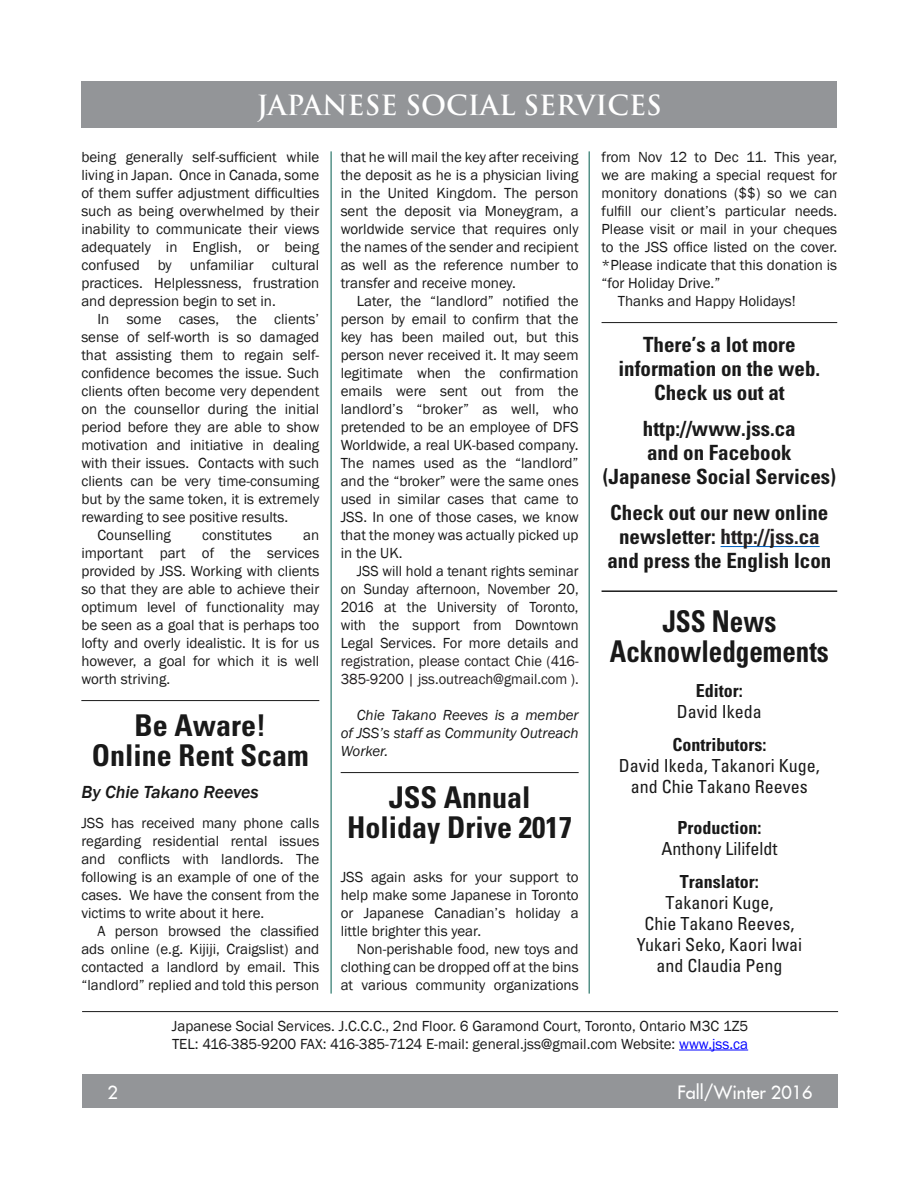
<style>
.page{position:relative;width:918px;height:1188px;background:#fff}
.page>*{position:absolute;margin:0;border:0;box-sizing:border-box;transform-origin:0 0}
.Article_Heading_Medi{font:700 condensed 30px/30px "Univers";color:#191919;text-align:center}
.Article_Heading_Medi-2{font:700 condensed 30px/30px "Univers";color:#191919;text-align:center;scale:.9 1}
.Article_Heading_Smal{font:700 condensed 30px/30px "Univers";color:#191919;text-align:center}
.t1{font:700 27px "Trajan Pro";color:#fff}
.Article_Heading_Smal-2{font:700 condensed 21px/24px "Univers";color:#191919;text-align:center}
.Article_Heading_Smal-3{font:condensed 18px/21px "Univers";color:#191919;text-align:center}
.Author{font:italic 500 18px "Franklin Gothic";color:#191919}
.t2{font:18px "Futura";color:#fff}
.Paragraph_Next{font:15px/18px "Franklin Gothic";color:#191919;text-align:justify}
.Paragraph_First{font:15px/18px "Franklin Gothic";color:#191919;text-align:justify}
.Paragraph_Last{font:15px/18px "Franklin Gothic";color:#191919;text-align:justify}
.Last_Page_Name__Addr{font:15px/18px "Franklin Gothic";color:#191919}
.Paragraph_Last-2{font:italic 15px/18px "Franklin Gothic";color:#191919;text-align:justify}
.s1{color:#231f20}
.s2{font-weight:700}
.s3{color:#00f}
</style>
<div class="page">
<hr style="left:331px;top:151px;width:1px;height:843px;background:#005b4d">
<hr style="left:589px;top:151px;width:1px;height:843px;background:#005b4d">
<div style="left:81px;top:82px;width:756px;height:46px;background:#939598"></div>
<div style="left:82px;top:1074px;width:756px;height:34px;background:#939598"></div>
<hr style="left:341px;top:772px;width:238px;height:1px;background:#191919">
<hr style="left:81px;top:700px;width:238px;height:1px;background:#191919">
<hr style="left:602px;top:322px;width:235px;height:1px;background:#191919">
<hr style="left:721px;top:546px;width:99px;height:1px;background:#0563c1">
<hr style="left:602px;top:590px;width:235px;height:2px;background:#191919">
<hr style="left:82px;top:1011px;width:756px;height:1px;background:#191919">
<hr style="left:679px;top:1050px;width:69px;height:1px;background:#00f">
<p class="t1" style="left:257px;top:88px;width:407px">JAPANESE SOCIAL SERVICES</p>
<p class="Paragraph_Next" style="left:81px;top:148px;width:240px">being generally self-sufficient while living in Japan. Once in Canada, some of them suffer adjustment difficulties such as being overwhelmed by their inability to communicate their views adequately in English, or being confused by unfamiliar cultural practices. Helplessness, frustration and depression begin to set in.</p>
<p class="Paragraph_Next" style="left:81px;top:310px;width:239px;text-indent:16px">In some cases, the clients’ sense of self-worth is so damaged that assisting them to regain self&shy;confidence becomes the issue. Such clients often become very dependent on the counsellor during the initial period before they are able to show motivation and initiative in dealing with their issues. Contacts with such clients can be very time-consuming but by the same token, it is extremely rewarding to see positive results.</p>
<p class="Paragraph_Last" style="left:98px;top:526px;width:75px">Counselling</p>
<p class="Paragraph_Last" style="left:202px;top:526px;width:71px">constitutes</p>
<p class="Paragraph_Last" style="left:81px;top:526px;width:239px;text-indent:222px">an important part of the services provided by JSS. Working with clients so that they are able to achieve their optimum level of functionality may be seen as a goal that is perhaps too lofty and overly idealistic. It is for us however, a goal for which it is well worth striving.</p>
<p class="Article_Heading_Smal" style="left:92px;top:710px;width:218px">Be Aware!<br>Online Rent Scam</p>
<p class="Author" style="left:81px;top:780px;width:179px">By Chie Takano Reeves</p>
<p class="Paragraph_First" style="left:81px;top:814px;width:239px">JSS has received many phone calls regarding residential rental issues and conflicts with landlords. The following is an example of one of the cases. We have the consent from the victims to write about it here.</p>
<p class="Paragraph_Next" style="left:81px;top:922px;width:239px;text-indent:16px">A person browsed the classified ads online (e.g. Kijiji, Craigslist) and contacted a landlord by email. This “landlord” replied and told this person</p>
<p class="Paragraph_Next" style="left:341px;top:148px;width:239px">that he will mail the key after receiving the deposit as he is a physician living in the United Kingdom. The person sent the deposit via Moneygram, a worldwide service that requires only the names of the sender and recipient as well as the reference number to transfer and receive money.</p>
<p class="Paragraph_Next" style="left:341px;top:292px;width:239px;text-indent:16px">Later, the “landlord” notified the person by email to confirm that the key has been mailed out, but this person never received it. It may seem legitimate when the confirmation emails were sent out from the landlord’s “broker” as well, who pretended to be an employee of DFS Worldwide, a real UK-based company.<br>The names used as the “landlord” and the “broker” were the same ones used in similar cases that came to JSS. In one of those cases, we know that the money was actually picked up in the UK.</p>
<p class="Paragraph_Next" style="left:341px;top:562px;width:239px;text-indent:16px">JSS will hold a tenant rights seminar on Sunday afternoon, November 20, 2016 at the University of Toronto, with the support from Downtown Legal Services. For more details and <span class="s1">registration, please contact Chie (416- 385-9200 | jss.outreach@gmail.com ).</span></p>
<p class="Paragraph_Last-2" style="left:341px;top:706px;width:239px;text-indent:16px">Chie Takano Reeves is a member of JSS’s staff as Community Outreach Worker.</p>
<p class="Article_Heading_Medi" style="left:347px;top:782px;width:226px">JSS Annual<br>Holiday Drive 2017</p>
<p class="Paragraph_First" style="left:341px;top:868px;width:239px">JSS again asks for your support to help make some Japanese in Toronto or Japanese Canadian’s holiday a little brighter this year.</p>
<p class="Paragraph_Next" style="left:341px;top:940px;width:239px;text-indent:16px">Non-perishable food, new toys and clothing can be dropped off at the bins at various community organizations</p>
<p class="Paragraph_Next" style="left:602px;top:148px;width:237px">from Nov 12 to Dec 11. This year, we are making a special request for monitory donations ($$) so we can fulfill our client’s particular needs.<br>Please visit or mail in your cheques to the JSS office listed on the cover. *Please indicate that this donation is “for Holiday Drive.”</p>
<p class="Paragraph_Last" style="left:618px;top:292px;width:180px">Thanks and Happy Holidays!</p>
<p class="Article_Heading_Smal-2" style="left:618px;top:332px;width:203px">There’s a lot more information on the web.<br>Check us out at</p>
<p class="Article_Heading_Smal-2" style="left:603px;top:416px;width:235px">http://www.jss.ca<br>and on Facebook (Japanese Social Services)</p>
<p class="Article_Heading_Smal-2" style="left:607px;top:501px;width:225px">Check out our new online newsletter: <span class="s1">http://jss.ca </span>and press the English Icon</p>
<p class="Article_Heading_Medi-2" style="left:610px;top:607px;width:245px">JSS News<br>Acknowledgements</p>
<p class="Article_Heading_Smal-3" style="left:677px;top:680px;width:86px"><span class="s2">Editor:<br></span>David Ikeda</p>
<p class="Article_Heading_Smal-3" style="left:619px;top:734px;width:202px"><span class="s2">Contributors:<br></span>David Ikeda, Takanori Kuge, and Chie Takano Reeves</p>
<p class="Article_Heading_Smal-3" style="left:661px;top:816px;width:117px"><span class="s2">Production:<br></span>Anthony Lilifeldt</p>
<p class="Article_Heading_Smal-3" style="left:637px;top:871px;width:167px"><span class="s2">Translator:<br></span>Takanori Kuge,<br>Chie Takano Reeves,<br>Yukari Seko, Kaori Iwai and Claudia Peng</p>
<p class="Last_Page_Name__Addr" style="left:172px;top:1017px;width:578px">Japanese Social Services. J.C.C.C., 2nd Floor. 6 Garamond Court, Toronto, Ontario M3C 1Z5<br>TEL: 416-385-9200 FAX: 416-385-7124 E-mail: general.jss@gmail.com Website: <span class="s3">www.jss.ca</span></p>
<p class="t2" style="left:108px;top:1080px;width:12px">2</p>
<p class="t2" style="left:677px;top:1080px;width:137px">Fall/Winter 2016</p>
</div>
